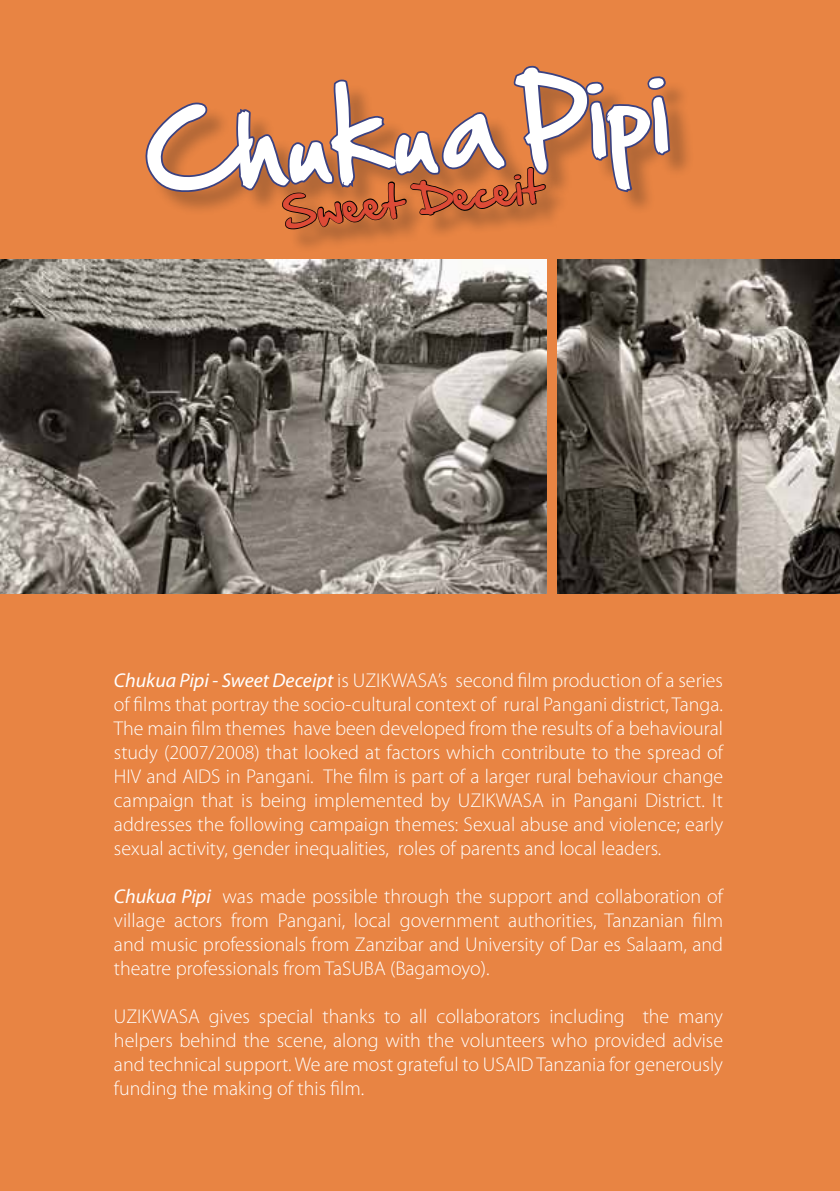
<style>
.page{position:relative;width:840px;height:1191px;background:#fff}
.page>*{position:absolute;margin:0;border:0;box-sizing:border-box;transform-origin:0 0}
.t1{font:95px "Hand Of Sean";color:#fff}
.t2{font:38px "Hand Of Sean";color:#dd4b37}
.t3{font:300 20px/24px "Myriad Pro";color:#fff;text-align:justify}
.s1{font-weight:400;font-style:italic}
</style>
<div class="page">
<div style="left:0;top:0;width:839px;height:1191px;background:#e88443"></div>
<img style="left:0;top:259px;width:546px;height:334px">
<img style="left:557px;top:374px;width:282px;height:219px">
<svg style="left:125px;top:65px;width:714px;height:309px"></svg>
<h1 class="t1" style="left:140px;top:71px;width:524px;rotate:-5deg">Chukua Pipi</h1>
<h2 class="t2" style="left:280px;top:179px;width:260px;rotate:-6deg">Sweet Deceit</h2>
<p class="t3" style="left:114px;top:668px;width:610px"><span class="s1">Chukua Pipi - Sweet Deceipt</span> is UZIKWASA’s second film production of a series of films that portray the socio-cultural context of rural Pangani district, Tanga.<br>The main film themes have been developed from the results of a behavioural study (2007/2008) that looked at factors which contribute to the spread of HIV and AIDS in Pangani. The film is part of a larger rural behaviour change campaign that is being implemented by UZIKWASA in Pangani District. It addresses the following campaign themes: Sexual abuse and violence; early sexual activity, gender inequalities, roles of parents and local leaders.</p>
<p class="t3" style="left:114px;top:884px;width:610px"><span class="s1">Chukua Pipi</span> was made possible through the support and collaboration of village actors from Pangani, local government authorities, Tanzanian film and music professionals from Zanzibar and University of Dar es Salaam, and theatre professionals from TaSUBA (Bagamoyo).</p>
<p class="t3" style="left:114px;top:1004px;width:610px">UZIKWASA gives special thanks to all collaborators including the many helpers behind the scene, along with the volunteers who provided advise and technical support. We are most grateful to USAID Tanzania for generously funding the making of this film.</p>
</div>
